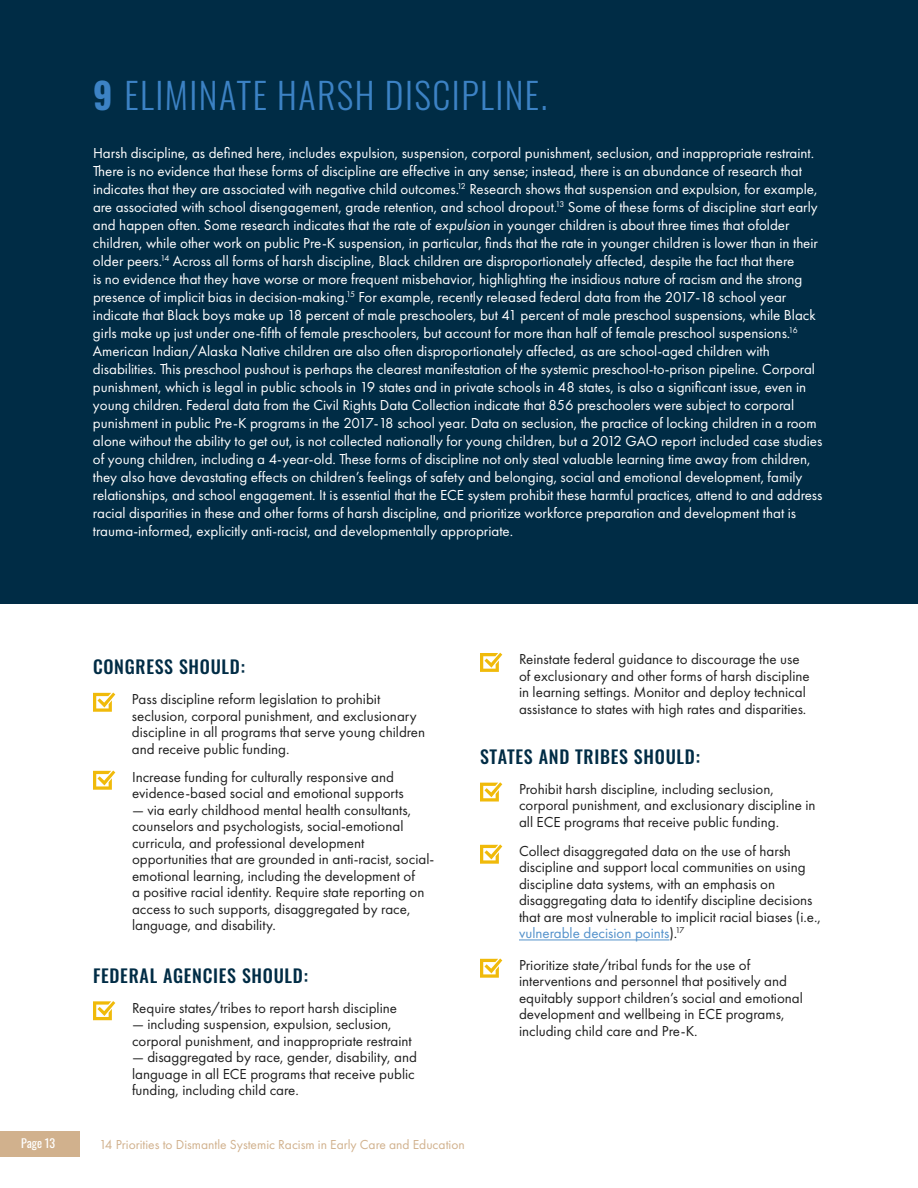
<style>
.page{position:relative;width:918px;height:1188px;background:#fff}
.page>*{position:absolute;margin:0;border:0;box-sizing:border-box;transform-origin:0 0}
.t1{font:300 36px "Oswald";letter-spacing:.04em;color:#3c82c4}
.t2{font:500 18px "Oswald";letter-spacing:.04em;color:#002c45}
.t3{font:15px/18px "Futura PT";color:#fff}
.t4{font:15px/16.5px "Futura PT";color:#1f1f1f}
.t5{font:13.5px "Futura PT";color:#d1b18d}
.t6{font:12px "Oswald";color:#fff}
.s1{font-weight:700}
.s2{font-style:italic}
.s3{color:#5391cb}
</style>
<div class="page">
<div style="left:0;top:0;width:918px;height:603px;background:#002c45"></div>
<div style="left:0;top:1131px;width:80px;height:25px;background:#d1b18d"></div>
<svg style="left:93px;top:693px;width:22px;height:19px"></svg>
<svg style="left:480px;top:653px;width:22px;height:19px"></svg>
<svg style="left:93px;top:1001px;width:22px;height:19px"></svg>
<svg style="left:93px;top:771px;width:22px;height:19px"></svg>
<svg style="left:480px;top:782px;width:22px;height:20px"></svg>
<hr style="left:519px;top:940px;width:150px;height:1px;background:#5391cb">
<svg style="left:480px;top:844px;width:22px;height:20px"></svg>
<svg style="left:480px;top:958px;width:22px;height:20px"></svg>
<h1 class="t1" style="left:93px;top:64px;width:456px"><span class="s1">9</span> ELIMINATE HARSH DISCIPLINE.</h1>
<p class="t3" style="left:93px;top:144px;width:731px">Harsh discipline, as defined here, includes expulsion, suspension, corporal punishment, seclusion, and inappropriate restraint.<br>There is no evidence that these forms of discipline are effective in any sense; instead, there is an abundance of research that indicates that they are associated with negative child outcomes.<sup>12</sup> Research shows that suspension and expulsion, for example, are associated with school disengagement, grade retention, and school dropout.<sup>13</sup> Some of these forms of discipline start early and happen often. Some research indicates that the rate of <span class="s2">expulsion</span> in younger children is about three times that ofolder children, while other work on public Pre-K suspension, in particular, finds that the rate in younger children is lower than in their older peers.<sup>14</sup> Across all forms of harsh discipline, Black children are disproportionately affected, despite the fact that there<br>is no evidence that they have worse or more frequent misbehavior, highlighting the insidious nature of racism and the strong presence of implicit bias in decision-making.<sup>15</sup> For example, recently released federal data from the 2017-18 school year indicate that Black boys make up 18 percent of male preschoolers, but 41 percent of male preschool suspensions, while Black girls make up just under one-fifth of female preschoolers, but account for more than half of female preschool suspensions.<sup>16<br></sup>American Indian/Alaska Native children are also often disproportionately affected, as are school-aged children with disabilities. This preschool pushout is perhaps the clearest manifestation of the systemic preschool-to-prison pipeline. Corporal punishment, which is legal in public schools in 19 states and in private schools in 48 states, is also a significant issue, even in young children. Federal data from the Civil Rights Data Collection indicate that 856 preschoolers were subject to corporal punishment in public Pre-K programs in the 2017-18 school year. Data on seclusion, the practice of locking children in a room alone without the ability to get out, is not collected nationally for young children, but a 2012 GAO report included case studies of young children, including a 4-year-old. These forms of discipline not only steal valuable learning time away from children, they also have devastating effects on children’s feelings of safety and belonging, social and emotional development, family relationships, and school engagement. It is essential that the ECE system prohibit these harmful practices, attend to and address racial disparities in these and other forms of harsh discipline, and prioritize workforce preparation and development that is trauma-informed, explicitly anti-racist, and developmentally appropriate.</p>
<p class="t2" style="left:93px;top:657px;width:154px">CONGRESS SHOULD:</p>
<p class="t4" style="left:519px;top:651px;width:292px">Reinstate federal guidance to discourage the use of exclusionary and other forms of harsh discipline in learning settings. Monitor and deploy technical assistance to states with high rates and disparities.</p>
<p class="t4" style="left:132px;top:691px;width:295px">Pass discipline reform legislation to prohibit seclusion, corporal punishment, and exclusionary discipline in all programs that serve young children and receive public funding.</p>
<p class="t2" style="left:480px;top:747px;width:221px">STATES AND TRIBES SHOULD:</p>
<p class="t4" style="left:132px;top:769px;width:273px">Increase funding for culturally responsive and evidence-based social and emotional supports</p>
<p class="t4" style="left:132px;top:802px;width:304px">— via early childhood mental health consultants, counselors and psychologists, social-emotional curricula, and professional development opportunities that are grounded in anti-racist, social&shy;emotional learning, including the development of<br>a positive racial identity. Require state reporting on access to such supports, disaggregated by race, language, and disability.</p>
<p class="t2" style="left:93px;top:966px;width:217px">FEDERAL AGENCIES SHOULD:</p>
<p class="t4" style="left:132px;top:999px;width:267px">Require states/tribes to report harsh discipline</p>
<p class="t4" style="left:132px;top:1016px;width:281px">— including suspension, expulsion, seclusion, corporal punishment, and inappropriate restraint</p>
<p class="t4" style="left:132px;top:1049px;width:287px">— disaggregated by race, gender, disability, and language in all ECE programs that receive public funding, including child care.</p>
<p class="t6" style="left:21px;top:1133px;width:36px">Page 13</p>
<p class="t5" style="left:99px;top:1136px;width:367px">14 Priorities to Dismantle Systemic Racism in Early Care and Education</p>
<p class="t4" style="left:519px;top:780px;width:298px">Prohibit harsh discipline, including seclusion, corporal punishment, and exclusionary discipline in all ECE programs that receive public funding.</p>
<p class="t4" style="left:519px;top:843px;width:303px">Collect disaggregated data on the use of harsh discipline and support local communities on using discipline data systems, with an emphasis on disaggregating data to identify discipline decisions that are most vulnerable to implicit racial biases (i.e., <span class="s3">vulnerable decision points</span>).<sup>17</sup></p>
<p class="t4" style="left:519px;top:957px;width:285px">Prioritize state/tribal funds for the use of interventions and personnel that positively and equitably support children’s social and emotional development and wellbeing in ECE programs, including child care and Pre-K.</p>
</div>
